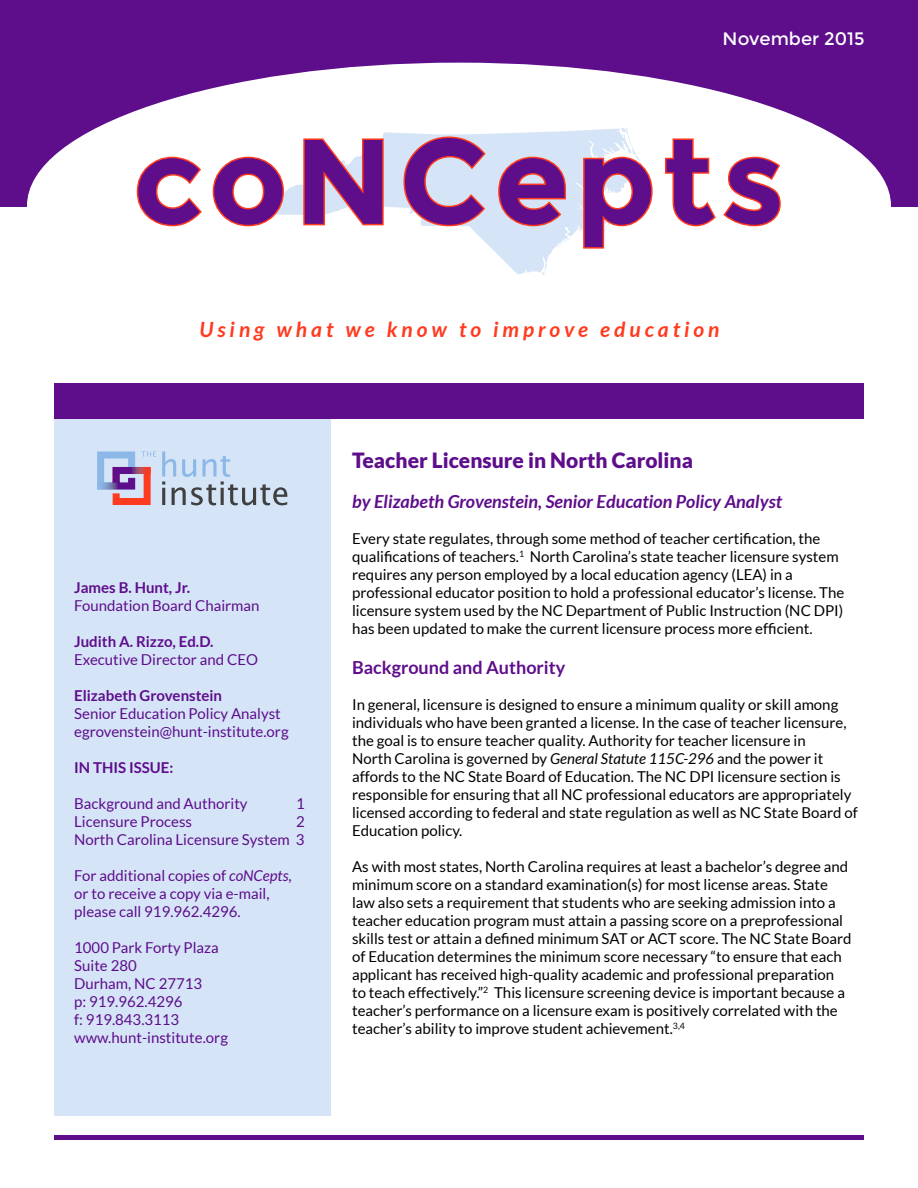
<style>
.page{position:relative;width:918px;height:1188px;background:#fff}
.page>*{position:absolute;margin:0;border:0;box-sizing:border-box;transform-origin:0 0}
.t1{font:700 120px "Montserrat";letter-spacing:.06em;color:#5e0d8b}
.t2{font:italic 700 21px "Lato";letter-spacing:.19em;color:#ff3a1e}
.t3{font:900 21px "Lato";color:#5e0d8b}
.t4{font:italic 700 18px "Lato";color:#5e0d8b}
.t5{font:700 18px "Lato";color:#5e0d8b}
.t6{font:18px "Montserrat";color:#fff}
.t7{font:15px/18px "Lato";color:#000}
.t8{font:15px/18px "Lato";color:#5e0d8b}
.t9{font:700 15px "Lato";color:#5e0d8b}
.s1{font-style:italic}
</style>
<div class="page">
<div style="left:0;top:0;width:918px;height:206px;background:#5e0d8b"></div>
<div style="left:27px;top:63px;width:864px;height:286px;background:#fff;border-radius:50%"></div>
<div style="left:54px;top:419px;width:276px;height:697px;background:#d5e5f7"></div>
<svg style="left:285px;top:130px;width:294px;height:145px"></svg>
<svg style="left:136px;top:156px;width:66px;height:71px"></svg>
<svg style="left:212px;top:156px;width:73px;height:71px"></svg>
<svg style="left:302px;top:137px;width:83px;height:90px"></svg>
<svg style="left:402px;top:135px;width:86px;height:93px;background:#ddcdd8"></svg>
<svg style="left:497px;top:155px;width:70px;height:73px;background:#ddc0c8"></svg>
<svg style="left:579px;top:128px;width:74px;height:121px"></svg>
<svg style="left:665px;top:138px;width:116px;height:89px"></svg>
<div style="left:54px;top:383px;width:810px;height:35px;background:#5e0d8b"></div>
<hr style="left:54px;top:1136px;width:810px;height:4px;background:#5e0d8b">
<svg style="left:162px;top:452px;width:125px;height:53px"></svg>
<svg style="left:97px;top:451px;width:59px;height:54px"></svg>
<p class="t6" style="left:723px;top:28px;width:143px">November 2015</p>
<h1 class="t1" style="left:133px;top:110px;width:653px">coNCepts</h1>
<h2 class="t2" style="left:199px;top:318px;width:522px">Using what we know to improve education</h2>
<p class="t9" style="left:74px;top:579px;width:118px">James B. Hunt, Jr.</p>
<p class="t8" style="left:74px;top:597px;width:187px">Foundation Board Chairman</p>
<p class="t9" style="left:74px;top:633px;width:141px">Judith A. Rizzo, Ed.D.</p>
<p class="t8" style="left:74px;top:651px;width:185px">Executive Director and CEO</p>
<p class="t9" style="left:74px;top:687px;width:149px">Elizabeth Grovenstein</p>
<p class="t8" style="left:74px;top:705px;width:216px">Senior Education Policy Analyst egrovenstein@hunt-institute.org</p>
<p class="t9" style="left:74px;top:759px;width:101px">IN THIS ISSUE:</p>
<p class="t8" style="left:74px;top:795px;width:175px">Background and Authority</p>
<p class="t8" style="left:296px;top:795px;width:10px">1</p>
<p class="t8" style="left:74px;top:813px;width:119px">Licensure Process</p>
<p class="t8" style="left:74px;top:813px;width:232px;text-align:right">2<br>North Carolina Licensure System 3</p>
<p class="t8" style="left:74px;top:867px;width:219px">For additional copies of <span class="s1">coNCepts</span>, or to receive a copy via e-mail, please call 919.962.4296.</p>
<p class="t8" style="left:74px;top:939px;width:155px">1000 Park Forty Plaza<br>Suite 280<br>Durham, NC 27713<br>p: 919.962.4296<br>f: 919.843.3113 www.hunt-institute.org</p>
<h2 class="t3" style="left:352px;top:448px;width:343px">Teacher Licensure in North Carolina</h2>
<p class="t4" style="left:352px;top:491px;width:432px">by Elizabeth Grovenstein, Senior Education Policy Analyst</p>
<p class="t7" style="left:352px;top:529px;width:494px">Every state regulates, through some method of teacher certification, the qualifications of teachers.<sup>1</sup> North Carolina’s state teacher licensure system requires any person employed by a local education agency (LEA) in a professional educator position to hold a professional educator’s license. The licensure system used by the NC Department of Public Instruction (NC DPI) has been updated to make the current licensure process more efficient.</p>
<p class="t5" style="left:352px;top:657px;width:215px">Background and Authority</p>
<p class="t7" style="left:352px;top:695px;width:507px">In general, licensure is designed to ensure a minimum quality or skill among individuals who have been granted a license. In the case of teacher licensure, the goal is to ensure teacher quality. Authority for teacher licensure in<br>North Carolina is governed by <span class="s1">General Statute 115C-296</span> and the power it affords to the NC State Board of Education. The NC DPI licensure section is responsible for ensuring that all NC professional educators are appropriately licensed according to federal and state regulation as well as NC State Board of Education policy.</p>
<p class="t7" style="left:352px;top:857px;width:501px">As with most states, North Carolina requires at least a bachelor’s degree and minimum score on a standard examination(s) for most license areas. State law also sets a requirement that students who are seeking admission into a teacher education program must attain a passing score on a preprofessional skills test or attain a defined minimum SAT or ACT score. The NC State Board of Education determines the minimum score necessary “to ensure that each applicant has received high-quality academic and professional preparation to teach effectively.”<sup>2</sup> This licensure screening device is important because a teacher’s performance on a licensure exam is positively correlated with the teacher’s ability to improve student achievement.<sup>3,4</sup></p>
</div>
